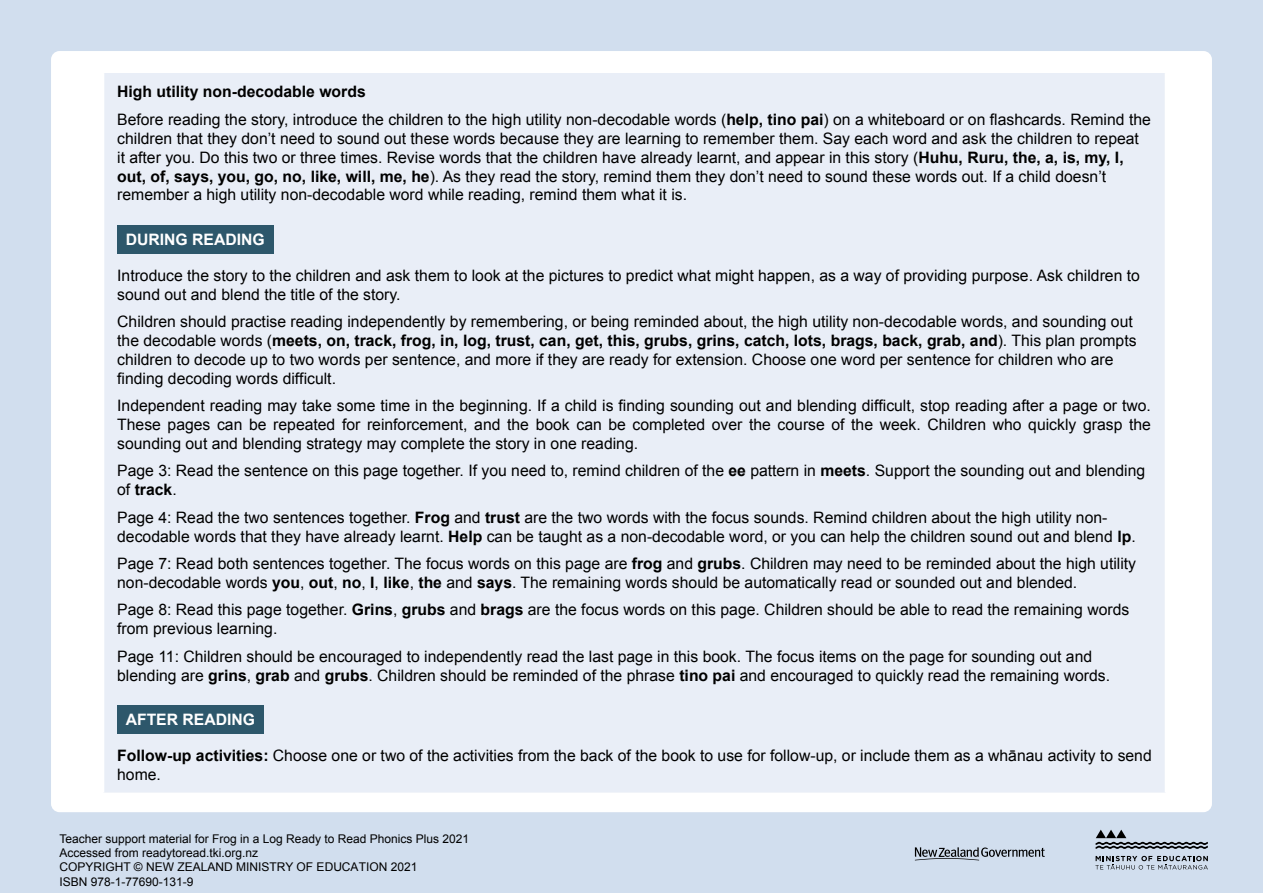
<style>
.page{position:relative;width:1263px;height:893px;background:#d1deee}
.page>*{position:absolute;margin:0;border:0;box-sizing:border-box;transform-origin:0 0}
.t1{font:15.75px/18.9px "Arial";color:#000}
.t2{font:700 15.75px "Arial";color:#fff}
.t3{font:12px/14.4px "Arial";color:#000}
.t4{font:12px "Arial";color:#000}
.s1{font-weight:700}
.s2{font-style:inherit}
</style>
<div class="page">
<div style="left:51px;top:51px;width:1161px;height:761px;background:#fff;border-radius:9px"></div>
<svg style="left:1095px;top:856px;width:113px;height:13px"></svg>
<svg style="left:1096px;top:830px;width:112px;height:19px"></svg>
<svg style="left:915px;top:847px;width:130px;height:13px"></svg>
<div style="left:103px;top:72px;width:1063px;height:722px;background:#e9eef7"></div>
<hr style="left:102px;top:71px;width:1065px;height:2px;background:#fff">
<hr style="left:102px;top:73px;width:2px;height:720px;background:#fff">
<hr style="left:1165px;top:73px;width:2px;height:720px;background:#fff">
<hr style="left:102px;top:793px;width:1065px;height:2px;background:#fff">
<div style="left:117px;top:225px;width:156px;height:28px;background:#2d576b"></div>
<div style="left:117px;top:705px;width:147px;height:28px;background:#2d576b"></div>
<p class="t1" style="left:117px;top:78px;width:1035px;line-height:27.5px"><span class="s1">High utility non-decodable words<br></span>Before reading the story, introduce <span class="s2">the</span> children to the high utility non-decodable words (<span class="s1">help, tino pai</span>) on a whiteboard or on flashcards. Remind the</p>
<p class="t1" style="left:117px;top:129px;width:1023px">children that they don’t need to sound out these words because they are learning to remember them. Say each word and ask the children to repeat it after you. Do this two or three times. Revise words that the children have already learnt, and appear in this story (<span class="s1">Huhu, Ruru, the, a, is, my, I, out, of, says, you, go, no, like, will, me, he</span>). As they read the story, remind them they don’t need to sound these words out. If a child doesn’t remember a high utility non-decodable word while reading, remind them what it is.</p>
<p class="t2" style="left:126px;top:229px;width:141px">DURING READING</p>
<p class="t1" style="left:117px;top:266px;width:1024px">Introduce the story to the children and ask them to look at the pictures to predict what might happen, as a way of providing purpose. Ask children to sound out and blend the title of the story.</p>
<p class="t1" style="left:117px;top:312px;width:1021px">Children should practise reading independently by remembering, or being reminded about, the high utility non-decodable words, and sounding out the decodable words (<span class="s1">meets, on, track, frog, in, log, trust, can, get, this, grubs, grins, catch, lots, brags, back, grab, and</span>). This plan prompts children to decode up to two words per sentence, and more if they are ready for extension. Choose one word per sentence for children who are finding decoding words difficult.</p>
<p class="t1" style="left:117px;top:396px;width:1035px;text-align:justify">Independent reading may take some time in the beginning. If a child is finding sounding out and blending difficult, stop reading after a page or two.<br>These pages can be repeated for reinforcement, and the book can be completed over the course of the week. Children who quickly grasp the sounding out and blending strategy may complete the story in one reading.</p>
<p class="t1" style="left:117px;top:462px;width:1029px">Page 3: Read the sentence on this page together. If you need to, remind children of the <span class="s1">ee</span> pattern in <span class="s1">meets</span>. Support the sounding out and blending of <span class="s1">track</span>.</p>
<p class="t1" style="left:117px;top:508px;width:1020px">Page 4: Read the two sentences together. <span class="s1">Frog</span> and <span class="s1">trust</span> are the two words with the focus sounds. Remind children about the high utility non&shy;decodable words that they have already learnt. <span class="s1">Help</span> can be taught as a non-decodable word, or you can help the children sound out and blend <span class="s1">lp</span>.</p>
<p class="t1" style="left:117px;top:554px;width:1020px">Page 7: Read both sentences together. The focus words on this page are <span class="s1">frog</span> and <span class="s1">grubs</span>. Children may need to be reminded about the high utility non-decodable words <span class="s1">you</span>, <span class="s1">out</span>, <span class="s1">no</span>, <span class="s1">I</span>, <span class="s1">like</span>, <span class="s1">the</span> and <span class="s1">says</span>. The remaining words should be automatically read or sounded out and blended.</p>
<p class="t1" style="left:117px;top:600px;width:1014px">Page 8: Read this page together. <span class="s1">Grins</span>, <span class="s1">grubs</span> and <span class="s1">brags</span> are the focus words on this page. Children should be able to read the remaining words from previous learning.</p>
<p class="t1" style="left:117px;top:647px;width:994px">Page 11: Children should be encouraged to independently read the last page in this book. The focus items on the page for sounding out and blending are <span class="s1">grins</span>, <span class="s1">grab</span> and <span class="s1">grubs</span>. Children should be reminded of the phrase <span class="s1">tino pai</span> and encouraged to quickly read the remaining words.</p>
<p class="t2" style="left:126px;top:709px;width:131px">AFTER READING</p>
<p class="t1" style="left:117px;top:746px;width:1036px"><span class="s1">Follow-up activities:</span> Choose one or two of the activities from the back of the book to use for follow-up, or include them as a whānau activity to send home.</p>
<p class="t3" style="left:60px;top:831px;width:411px">Teacher support material for Frog in a Log Ready to Read Phonics Plus 2021<br>Accessed from readytoread.tki.org.nz<br>COPYRIGHT © NEW ZEALAND MINISTRY OF EDUCATION 2021</p>
<p class="t4" style="left:60px;top:874px;width:136px">ISBN 978-1-77690-131-9</p>
</div>
